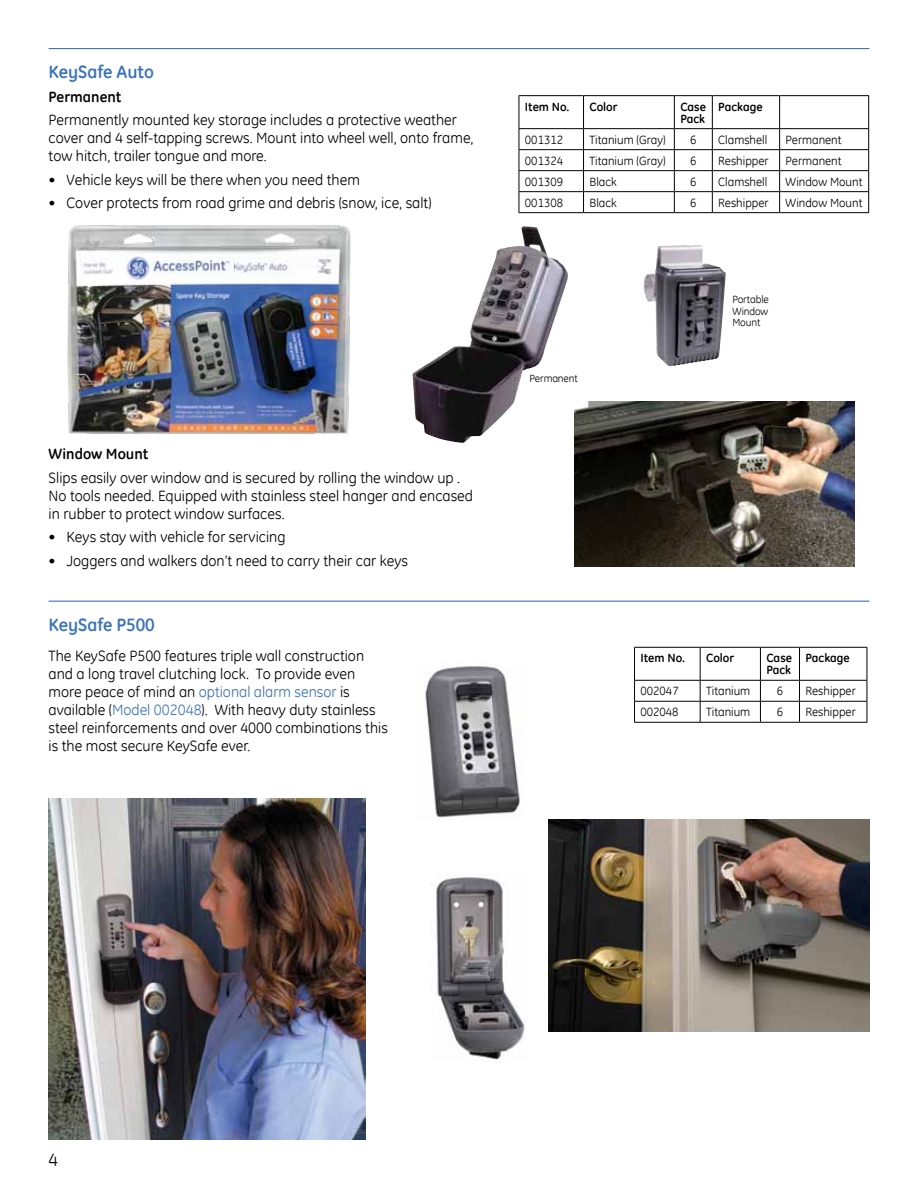
<style>
.page{position:relative;width:918px;height:1188px;background:#fff}
.page>*{position:absolute;margin:0;border:0;box-sizing:border-box;transform-origin:0 0}
.t1{font:700 18px "GE Inspira";color:#3b73b9}
.t2{font:18px "GE Inspira";color:#000}
.t3{font:15px/18px "GE Inspira";color:#000}
.t4{font:700 15px "GE Inspira";color:#000}
.t5{font:12px "GE Inspira";color:#000}
.t6{font:700 12px/12px "GE Inspira";color:#000}
.t7{font:10.5px/11.4px "GE Inspira";letter-spacing:-.01em;color:#000;text-align:justify}
.s1{color:#3b73b9}
</style>
<div class="page">
<hr style="left:634px;top:647px;width:66px;height:1px;background:#000">
<hr style="left:700px;top:647px;width:60px;height:1px;background:#000">
<hr style="left:700px;top:648px;width:1px;height:32px;background:#000">
<hr style="left:760px;top:647px;width:40px;height:1px;background:#000">
<hr style="left:760px;top:648px;width:1px;height:32px;background:#000">
<hr style="left:800px;top:647px;width:67px;height:1px;background:#000">
<hr style="left:799px;top:648px;width:1px;height:32px;background:#000">
<hr style="left:867px;top:648px;width:1px;height:32px;background:#000">
<hr style="left:634px;top:680px;width:66px;height:1px;background:#000">
<hr style="left:700px;top:680px;width:60px;height:1px;background:#000">
<hr style="left:760px;top:680px;width:40px;height:1px;background:#000">
<hr style="left:800px;top:680px;width:67px;height:1px;background:#000">
<hr style="left:634px;top:701px;width:66px;height:1px;background:#000">
<hr style="left:700px;top:701px;width:60px;height:1px;background:#000">
<svg style="left:700px;top:681px;width:1px;height:41px"></svg>
<hr style="left:760px;top:701px;width:40px;height:1px;background:#000">
<svg style="left:760px;top:681px;width:1px;height:41px"></svg>
<hr style="left:800px;top:701px;width:67px;height:1px;background:#000">
<svg style="left:799px;top:681px;width:1px;height:41px"></svg>
<svg style="left:867px;top:681px;width:1px;height:41px"></svg>
<hr style="left:634px;top:722px;width:66px;height:1px;background:#000">
<hr style="left:700px;top:722px;width:60px;height:1px;background:#000">
<hr style="left:760px;top:722px;width:40px;height:1px;background:#000">
<hr style="left:800px;top:722px;width:67px;height:1px;background:#000">
<hr style="left:634px;top:648px;width:1px;height:32px;background:#000">
<svg style="left:634px;top:681px;width:1px;height:41px"></svg>
<hr style="left:49px;top:601px;width:820px;height:1px;background:#3b73b9">
<img style="left:425px;top:666px;width:95px;height:152px">
<img style="left:431px;top:877px;width:94px;height:183px">
<img style="left:49px;top:799px;width:317px;height:340px">
<img style="left:549px;top:820px;width:320px;height:211px">
<img style="left:412px;top:226px;width:156px;height:217px">
<img style="left:643px;top:245px;width:83px;height:121px">
<img style="left:67px;top:225px;width:284px;height:209px">
<hr style="left:49px;top:48px;width:820px;height:1px;background:#3b73b9">
<hr style="left:519px;top:95px;width:65px;height:1px;background:#000">
<hr style="left:584px;top:95px;width:90px;height:1px;background:#000">
<hr style="left:583px;top:96px;width:1px;height:32px;background:#000">
<hr style="left:674px;top:95px;width:38px;height:1px;background:#000">
<hr style="left:674px;top:96px;width:1px;height:32px;background:#000">
<hr style="left:712px;top:95px;width:68px;height:1px;background:#000">
<hr style="left:712px;top:96px;width:1px;height:32px;background:#000">
<hr style="left:780px;top:95px;width:89px;height:1px;background:#000">
<hr style="left:779px;top:96px;width:1px;height:32px;background:#000">
<hr style="left:868px;top:96px;width:1px;height:32px;background:#000">
<hr style="left:519px;top:128px;width:65px;height:1px;background:#000">
<hr style="left:584px;top:128px;width:90px;height:1px;background:#000">
<hr style="left:674px;top:128px;width:38px;height:1px;background:#000">
<hr style="left:712px;top:128px;width:68px;height:1px;background:#000">
<hr style="left:780px;top:128px;width:89px;height:1px;background:#000">
<hr style="left:519px;top:149px;width:65px;height:1px;background:#000">
<hr style="left:584px;top:149px;width:90px;height:1px;background:#000">
<hr style="left:674px;top:149px;width:38px;height:1px;background:#000">
<hr style="left:712px;top:149px;width:68px;height:1px;background:#000">
<hr style="left:780px;top:149px;width:89px;height:1px;background:#000">
<hr style="left:519px;top:170px;width:65px;height:1px;background:#000">
<hr style="left:584px;top:170px;width:90px;height:1px;background:#000">
<hr style="left:674px;top:170px;width:38px;height:1px;background:#000">
<hr style="left:712px;top:170px;width:68px;height:1px;background:#000">
<hr style="left:780px;top:170px;width:89px;height:1px;background:#000">
<hr style="left:519px;top:191px;width:65px;height:1px;background:#000">
<hr style="left:584px;top:191px;width:90px;height:1px;background:#000">
<svg style="left:583px;top:129px;width:1px;height:83px"></svg>
<hr style="left:674px;top:191px;width:38px;height:1px;background:#000">
<svg style="left:674px;top:129px;width:1px;height:83px"></svg>
<hr style="left:712px;top:191px;width:68px;height:1px;background:#000">
<svg style="left:712px;top:129px;width:1px;height:83px"></svg>
<hr style="left:780px;top:191px;width:89px;height:1px;background:#000">
<svg style="left:779px;top:129px;width:1px;height:83px"></svg>
<svg style="left:868px;top:129px;width:1px;height:83px"></svg>
<hr style="left:519px;top:212px;width:65px;height:1px;background:#000">
<hr style="left:584px;top:212px;width:90px;height:1px;background:#000">
<hr style="left:674px;top:212px;width:38px;height:1px;background:#000">
<hr style="left:712px;top:212px;width:68px;height:1px;background:#000">
<hr style="left:780px;top:212px;width:89px;height:1px;background:#000">
<hr style="left:519px;top:96px;width:1px;height:32px;background:#000">
<svg style="left:519px;top:129px;width:1px;height:83px"></svg>
<img style="left:574px;top:401px;width:281px;height:166px">
<p class="t1" style="left:49px;top:60px;width:107px">KeySafe Auto</p>
<p class="t4" style="left:49px;top:87px;width:74px">Permanent</p>
<p class="t3" style="left:49px;top:111px;width:427px">Permanently mounted key storage includes a protective weather cover and 4 self-tapping screws. Mount into wheel well, onto frame, tow hitch, trailer tongue and more.</p>
<p class="t3" style="left:49px;top:170px;width:313px">• Vehicle keys will be there when you need them</p>
<p class="t3" style="left:49px;top:193px;width:384px">• Cover protects from road grime and debris (snow, ice, salt)</p>
<p class="t4" style="left:49px;top:445px;width:101px">Window Mount</p>
<p class="t3" style="left:49px;top:468px;width:426px">Slips easily over window and is secured by rolling the window up .<br>No tools needed. Equipped with stainless steel hanger and encased in rubber to protect window surfaces.</p>
<p class="t3" style="left:49px;top:528px;width:238px">• Keys stay with vehicle for servicing</p>
<p class="t3" style="left:49px;top:551px;width:361px">• Joggers and walkers don’t need to carry their car keys</p>
<p class="t1" style="left:49px;top:613px;width:108px">KeySafe P500</p>
<p class="t6" style="left:525px;top:100px;width:46px">Item No.</p>
<p class="t6" style="left:590px;top:100px;width:30px">Color</p>
<p class="t6" style="left:680px;top:100px;width:27px">Case<br>Pack</p>
<p class="t6" style="left:718px;top:100px;width:46px">Package</p>
<p class="t5" style="left:525px;top:132px;width:40px">001312</p>
<p class="t5" style="left:590px;top:132px;width:78px">Titanium (Gray)</p>
<p class="t5" style="left:690px;top:132px;width:8px">6</p>
<p class="t5" style="left:718px;top:132px;width:50px">Clamshell</p>
<p class="t5" style="left:786px;top:132px;width:58px">Permanent</p>
<p class="t5" style="left:525px;top:153px;width:40px">001324</p>
<p class="t5" style="left:590px;top:153px;width:78px">Titanium (Gray)</p>
<p class="t5" style="left:690px;top:153px;width:8px">6</p>
<p class="t5" style="left:718px;top:153px;width:52px">Reshipper</p>
<p class="t5" style="left:786px;top:153px;width:58px">Permanent</p>
<p class="t5" style="left:525px;top:174px;width:40px">001309</p>
<p class="t5" style="left:590px;top:174px;width:29px">Black</p>
<p class="t5" style="left:690px;top:174px;width:8px">6</p>
<p class="t5" style="left:718px;top:174px;width:50px">Clamshell</p>
<p class="t5" style="left:786px;top:174px;width:78px">Window Mount</p>
<p class="t5" style="left:525px;top:195px;width:40px">001308</p>
<p class="t5" style="left:590px;top:195px;width:29px">Black</p>
<p class="t5" style="left:690px;top:195px;width:8px">6</p>
<p class="t5" style="left:718px;top:195px;width:52px">Reshipper</p>
<p class="t5" style="left:786px;top:195px;width:78px">Window Mount</p>
<p class="t7" style="left:530px;top:372px;width:50px">Permanent</p>
<p class="t7" style="left:732px;top:294px;width:38px">Portable Window Mount</p>
<p class="t3" style="left:49px;top:646px;width:341px">The KeySafe P500 features triple wall construction and a long travel clutching lock. To provide even more peace of mind an <span class="s1">optional alarm sensor</span> is available (<span class="s1">Model 002048</span>). With heavy duty stainless steel reinforcements and over 4000 combinations this is the most secure KeySafe ever.</p>
<p class="t6" style="left:641px;top:652px;width:46px">Item No.</p>
<p class="t6" style="left:706px;top:652px;width:30px">Color</p>
<p class="t6" style="left:766px;top:652px;width:27px">Case<br>Pack</p>
<p class="t6" style="left:806px;top:652px;width:46px">Package</p>
<p class="t5" style="left:641px;top:683px;width:40px">002047</p>
<p class="t5" style="left:706px;top:683px;width:46px">Titanium</p>
<p class="t5" style="left:777px;top:683px;width:8px">6</p>
<p class="t5" style="left:806px;top:683px;width:52px">Reshipper</p>
<p class="t5" style="left:641px;top:704px;width:40px">002048</p>
<p class="t5" style="left:706px;top:704px;width:46px">Titanium</p>
<p class="t5" style="left:777px;top:704px;width:8px">6</p>
<p class="t5" style="left:805px;top:704px;width:52px">Reshipper</p>
<p class="t2" style="left:49px;top:1149px;width:11px">4</p>
</div>
